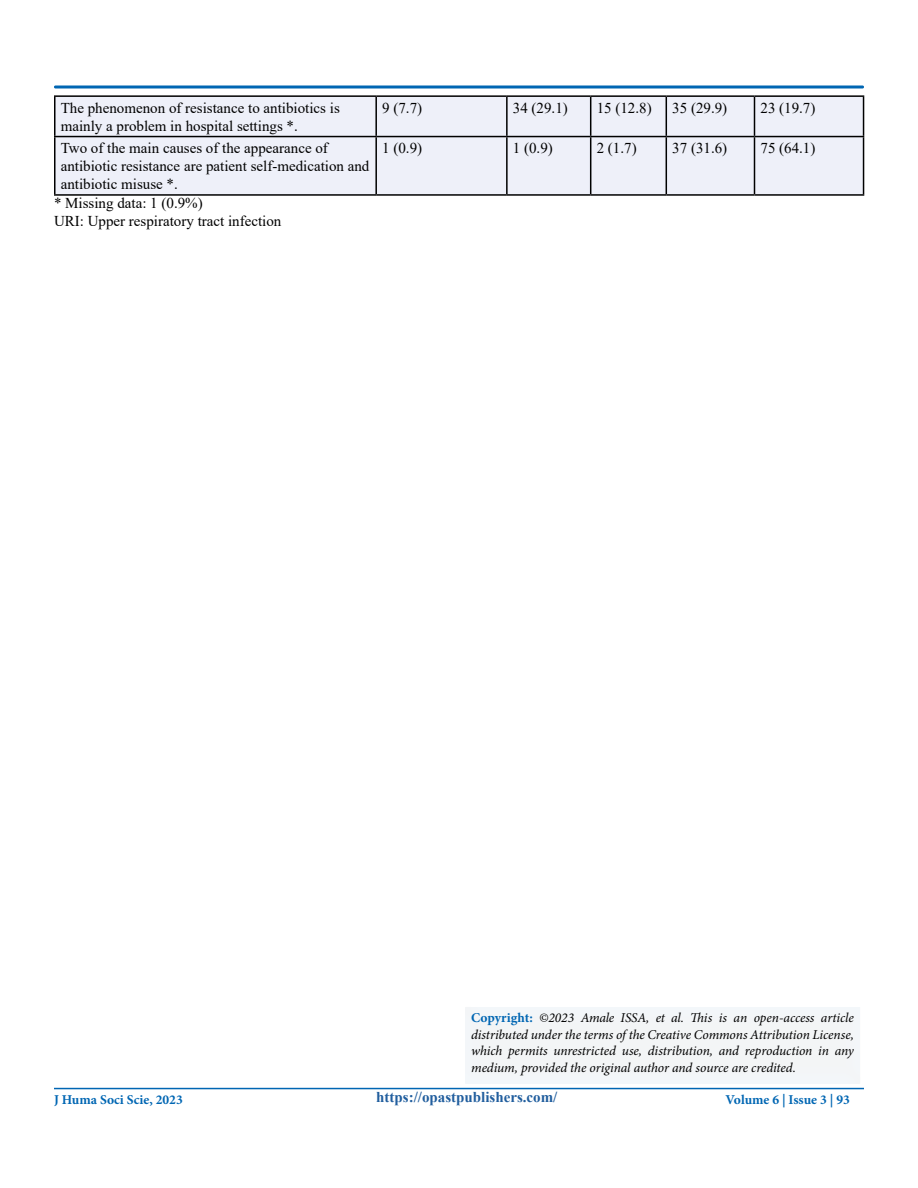
<style>
.page{position:relative;width:918px;height:1188px;background:#fff}
.page>*{position:absolute;margin:0;border:0;box-sizing:border-box;transform-origin:0 0}
.t1{font:15px/18px "Times New Roman";color:#000}
.t2{font:700 15px "Times New Roman";color:#215e9e}
.t3{font:italic 13.5px/16.5px "Minion Pro";letter-spacing:-.01em;color:#000;text-align:justify}
.t4{font:700 13.5px "Minion Pro";color:#0066b3}
.s1{font-weight:700;font-style:normal;color:#0066b3}
</style>
<div class="page">
<hr style="left:54px;top:1088px;width:810px;height:1px;background:#0066b3">
<div style="left:54px;top:86px;width:810px;height:2px;border:2px solid #0066b3"></div>
<div style="left:452px;top:997px;width:422px;height:89px;background:#f3f5f7"></div>
<div style="left:56px;top:97px;width:807px;height:97px;background:#eef0f9"></div>
<hr style="left:54px;top:95px;width:322px;height:2px;background:#000">
<hr style="left:54px;top:97px;width:2px;height:39px;background:#000">
<hr style="left:376px;top:95px;width:131px;height:2px;background:#000">
<hr style="left:375px;top:97px;width:2px;height:39px;background:#000">
<hr style="left:507px;top:95px;width:84px;height:2px;background:#000">
<hr style="left:506px;top:97px;width:2px;height:39px;background:#000">
<hr style="left:591px;top:95px;width:75px;height:2px;background:#000">
<hr style="left:590px;top:97px;width:1px;height:39px;background:#000">
<hr style="left:666px;top:95px;width:89px;height:2px;background:#000">
<hr style="left:666px;top:97px;width:1px;height:39px;background:#000">
<hr style="left:754px;top:95px;width:110px;height:2px;background:#000">
<hr style="left:754px;top:97px;width:1px;height:39px;background:#000">
<hr style="left:863px;top:97px;width:1px;height:39px;background:#000">
<hr style="left:54px;top:136px;width:322px;height:1px;background:#000">
<hr style="left:54px;top:137px;width:2px;height:57px;background:#000">
<hr style="left:376px;top:136px;width:131px;height:1px;background:#000">
<hr style="left:375px;top:137px;width:2px;height:57px;background:#000">
<hr style="left:507px;top:136px;width:84px;height:1px;background:#000">
<hr style="left:506px;top:137px;width:2px;height:57px;background:#000">
<hr style="left:591px;top:136px;width:75px;height:1px;background:#000">
<hr style="left:590px;top:137px;width:1px;height:57px;background:#000">
<hr style="left:666px;top:136px;width:89px;height:1px;background:#000">
<hr style="left:666px;top:137px;width:1px;height:57px;background:#000">
<hr style="left:754px;top:136px;width:110px;height:1px;background:#000">
<hr style="left:754px;top:137px;width:1px;height:57px;background:#000">
<hr style="left:863px;top:137px;width:1px;height:57px;background:#000">
<hr style="left:54px;top:194px;width:322px;height:2px;background:#000">
<hr style="left:376px;top:194px;width:131px;height:2px;background:#000">
<hr style="left:507px;top:194px;width:84px;height:2px;background:#000">
<hr style="left:591px;top:194px;width:75px;height:2px;background:#000">
<hr style="left:666px;top:194px;width:89px;height:2px;background:#000">
<hr style="left:754px;top:194px;width:110px;height:2px;background:#000">
<p class="t1" style="left:61px;top:98px;width:281px">The phenomenon of resistance to antibiotics is mainly a problem in hospital settings *.</p>
<p class="t1" style="left:382px;top:98px;width:41px">9 (7.7)</p>
<p class="t1" style="left:513px;top:98px;width:56px">34 (29.1)</p>
<p class="t1" style="left:597px;top:98px;width:56px">15 (12.8)</p>
<p class="t1" style="left:672px;top:98px;width:56px">35 (29.9)</p>
<p class="t1" style="left:760px;top:98px;width:56px">23 (19.7)</p>
<p class="t1" style="left:61px;top:138px;width:310px">Two of the main causes of the appearance of antibiotic resistance are patient self-medication and antibiotic misuse *.</p>
<p class="t1" style="left:382px;top:138px;width:41px">1 (0.9)</p>
<p class="t1" style="left:513px;top:138px;width:41px">1 (0.9)</p>
<p class="t1" style="left:597px;top:138px;width:41px">2 (1.7)</p>
<p class="t1" style="left:672px;top:138px;width:56px">37 (31.6)</p>
<p class="t1" style="left:760px;top:138px;width:56px">75 (64.1)</p>
<p class="t1" style="left:54px;top:193px;width:229px">* Missing data: 1 (0.9%)<br>URI: Upper respiratory tract infection</p>
<p class="t3" style="left:471px;top:1010px;width:384px"><span class="s1">Copyright:</span> ©2023 Amale ISSA, et al. This is an open-access article distributed under the terms of the Creative Commons Attribution License, which permits unrestricted use, distribution, and reproduction in any medium, provided the original author and source are credited.</p>
<p class="t4" style="left:54px;top:1090px;width:130px">J Huma Soci Scie, 2023</p>
<p class="t2" style="left:376px;top:1086px;width:183px">https://opastpublishers.com/</p>
<p class="t4" style="left:726px;top:1090px;width:126px">Volume 6 | Issue 3 | 93</p>
</div>
